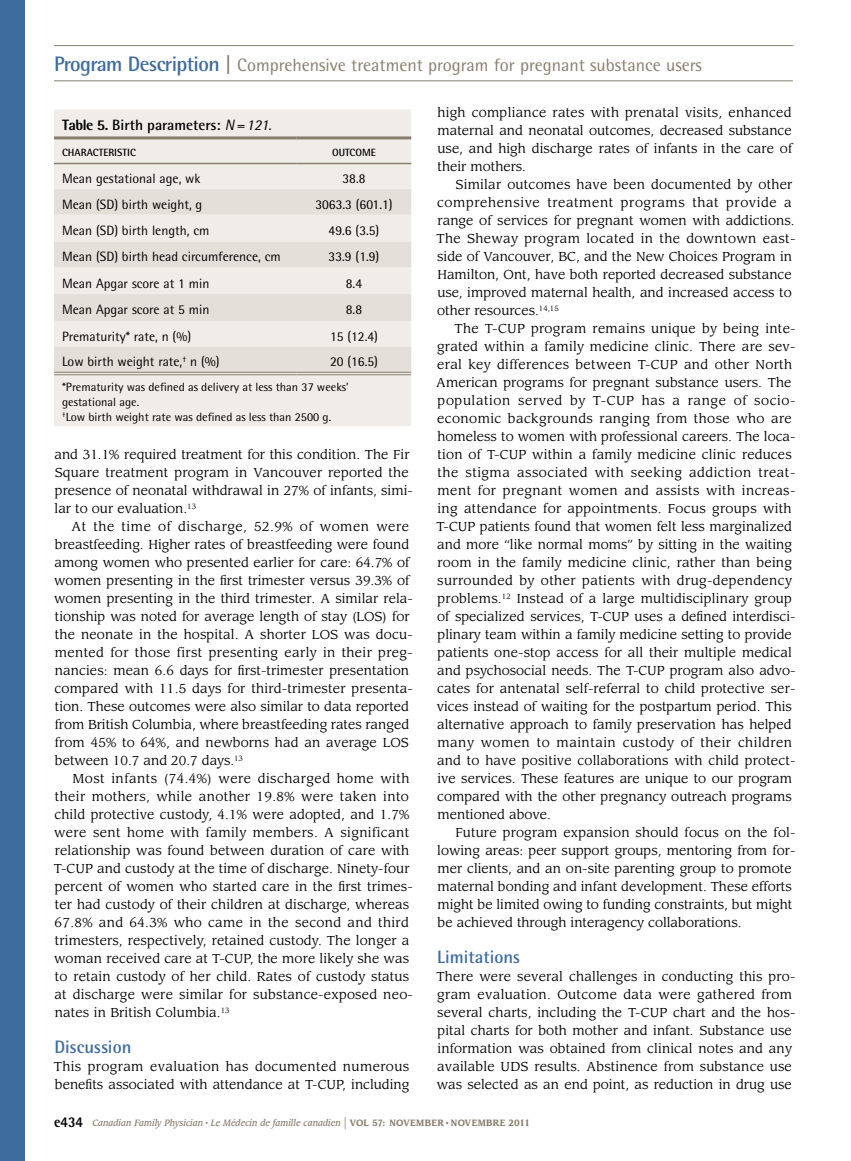
<style>
.page{position:relative;width:851px;height:1161px;background:#fff}
.page>*{position:absolute;margin:0;border:0;box-sizing:border-box;transform-origin:0 0}
.t1{font:18px "Rotis Semi Sans Std";color:#887e6e}
.t2{font:700 18px "Rotis Semi Sans Std";color:#3f6c9f}
.t3{font:700 15px "Rotis Semi Sans Std";color:#000}
.t4{font:13.5px "Rotis Semi Sans Std";color:#000}
.t5{font:12.75px/18px "Leawood Std";letter-spacing:.01em;color:#000}
.t6{font:12px/15px "Rotis Semi Sans Std";color:#000}
.t7{font:700 10.5px "Rotis Semi Sans Std";color:#000}
.t8{font:italic 500 9px "Leawood Std";color:#887e6e;scale:.9 1}
.s1{font-weight:700;font-size:21px;color:#3f6c9f}
.s2{font-weight:700;font-size:21px}
.s3{font-weight:800}
.s4{font-weight:400;font-style:italic}
.s5{font-family:"Rotis Semi Sans Std";font-weight:800;font-style:normal;font-size:15px;color:#000}
.s6{font-weight:400;font-style:normal;font-size:15px}
.s7{font-weight:700;font-style:normal}
.s8{font-family:"Times";font-weight:400;font-style:normal}
</style>
<div class="page">
<div style="left:0;top:0;width:24px;height:1161px;background:#3f6c9f"></div>
<hr style="left:54px;top:45px;width:738px;height:1px;background:#887e6e">
<hr style="left:54px;top:80px;width:738px;height:1px;background:#887e6e">
<div style="left:54px;top:110px;width:357px;height:316px;background:#f0ede9"></div>
<svg style="left:54px;top:189px;width:357px;height:185px;background:#e9e5df"></svg>
<hr style="left:54px;top:136px;width:243px;height:3px;background:#887e6e">
<hr style="left:297px;top:136px;width:114px;height:3px;background:#887e6e">
<hr style="left:54px;top:163px;width:243px;height:1px;background:#887e6e">
<hr style="left:297px;top:163px;width:114px;height:1px;background:#887e6e">
<hr style="left:54px;top:372px;width:243px;height:1px;background:#887e6e">
<hr style="left:54px;top:375px;width:243px;height:1px;background:#887e6e">
<hr style="left:297px;top:372px;width:114px;height:1px;background:#887e6e">
<hr style="left:297px;top:375px;width:114px;height:1px;background:#887e6e">
<h1 class="t1" style="left:54px;top:55px;width:649px"><span class="s1">Program Description</span> <span class="s2">|</span> Comprehensive treatment program for pregnant substance users</h1>
<p class="t3" style="left:62px;top:116px;width:211px"><span class="s3">Table 5.</span> Birth parameters: <span class="s4">N=121.</span></p>
<p class="t7" style="left:62px;top:146px;width:13px">Charac</p>
<p class="t7" style="left:99px;top:146px;width:37px">teristic</p>
<p class="t7" style="left:332px;top:146px;width:45px">OUTCOME</p>
<p class="t4" style="left:62px;top:171px;width:140px">Mean gestational age, wk</p>
<p class="t4" style="left:342px;top:171px;width:25px">38.8</p>
<p class="t4" style="left:62px;top:196px;width:142px">Mean (SD) birth weight, g</p>
<p class="t4" style="left:315px;top:196px;width:79px">3063.3 (601.1)</p>
<p class="t4" style="left:62px;top:223px;width:149px">Mean (SD) birth length, cm</p>
<p class="t4" style="left:328px;top:223px;width:52px">49.6 (3.5)</p>
<p class="t4" style="left:62px;top:249px;width:220px">Mean (SD) birth head circumference, cm</p>
<p class="t4" style="left:328px;top:249px;width:52px">33.9 (1.9)</p>
<p class="t4" style="left:62px;top:275px;width:149px">Mean Apgar score at 1 min</p>
<p class="t4" style="left:346px;top:275px;width:18px">8.4</p>
<p class="t4" style="left:62px;top:302px;width:149px">Mean Apgar score at 5 min</p>
<p class="t4" style="left:346px;top:302px;width:18px">8.8</p>
<p class="t4" style="left:62px;top:328px;width:130px">Prematurity* rate, n (%)</p>
<p class="t4" style="left:330px;top:328px;width:49px">15 (12.4)</p>
<p class="t4" style="left:62px;top:354px;width:159px">Low birth weight rate,<sup>†</sup> n (%)</p>
<p class="t4" style="left:330px;top:354px;width:49px">20 (16.5)</p>
<p class="t6" style="left:62px;top:380px;width:288px">*Prematurity was defined as delivery at less than 37 weeks’ gestational age.<br><sup>†</sup>Low birth weight rate was defined as less than 2500 g.</p>
<p class="t5" style="left:54px;top:446px;width:360px">and 31.1% required treatment for this condition. The Fir Square treatment program in Vancouver reported the presence of neonatal withdrawal in 27% of infants, simi&shy;lar to our evaluation.<sup>13</sup></p>
<p class="t5" style="left:54px;top:518px;width:360px;text-indent:17px">At the time of discharge, 52.9% of women were breastfeeding. Higher rates of breastfeeding were found among women who presented earlier for care: 64.7% of women presenting in the first trimester versus 39.3% of women presenting in the third trimester. A similar rela&shy;tionship was noted for average length of stay (LOS) for the neonate in the hospital. A shorter LOS was docu&shy;mented for those first presenting early in their preg&shy;nancies: mean 6.6 days for first-trimester presentation compared with 11.5 days for third-trimester presenta&shy;tion. These outcomes were also similar to data reported from British Columbia, where breastfeeding rates ranged from 45% to 64%, and newborns had an average LOS between 10.7 and 20.7 days.<sup>13</sup></p>
<p class="t5" style="left:54px;top:770px;width:360px;text-indent:19px">Most infants (74.4%) were discharged home with their mothers, while another 19.8% were taken into child protective custody, 4.1% were adopted, and 1.7% were sent home with family members. A significant relationship was found between duration of care with T-CUP and custody at the time of discharge. Ninety-four percent of women who started care in the first trimes&shy;ter had custody of their children at discharge, whereas 67.8% and 64.3% who came in the second and third trimesters, respectively, retained custody. The longer a woman received care at T-CUP, the more likely she was to retain custody of her child. Rates of custody status at discharge were similar for substance-exposed neo&shy;nates in British Columbia.<sup>13</sup></p>
<h1 class="t2" style="left:54px;top:1036px;width:78px">Discussion</h1>
<p class="t5" style="left:54px;top:1058px;width:357px">This program evaluation has documented numerous benefits associated with attendance at T-CUP, including</p>
<p class="t5" style="left:437px;top:104px;width:356px;text-align:justify">high compliance rates with prenatal visits, enhanced maternal and neonatal outcomes, decreased substance use, and high discharge rates of infants in the care of their mothers.</p>
<p class="t5" style="left:436px;top:176px;width:360px;text-indent:19px">Similar outcomes have been documented by other comprehensive treatment programs that provide a range of services for pregnant women with addictions.<br>The Sheway program located in the downtown east&shy;side of Vancouver, BC, and the New Choices Program in Hamilton, Ont, have both reported decreased substance use, improved maternal health, and increased access to other resources.<sup>14,15</sup></p>
<p class="t5" style="left:436px;top:320px;width:361px;text-indent:18px">The T-CUP program remains unique by being inte&shy;grated within a family medicine clinic. There are sev&shy;eral key differences between T-CUP and other North American programs for pregnant substance users. The population served by T-CUP has a range of socio&shy;economic backgrounds ranging from those who are homeless to women with professional careers. The loca&shy;tion of T-CUP within a family medicine clinic reduces the stigma associated with seeking addiction treat&shy;ment for pregnant women and assists with increas&shy;ing attendance for appointments. Focus groups with T-CUP patients found that women felt less marginalized and more “like normal moms” by sitting in the waiting room in the family medicine clinic, rather than being surrounded by other patients with drug-dependency problems.<sup>12</sup> Instead of a large multidisciplinary group of specialized services, T-CUP uses a defined interdisci&shy;plinary team within a family medicine setting to provide patients one-stop access for all their multiple medical and psychosocial needs. The T-CUP program also advo&shy;cates for antenatal self-referral to child protective ser&shy;vices instead of waiting for the postpartum period. This alternative approach to family preservation has helped many women to maintain custody of their children and to have positive collaborations with child protect&shy;ive services. These features are unique to our program compared with the other pregnancy outreach programs mentioned above.</p>
<p class="t5" style="left:437px;top:824px;width:360px;text-indent:18px">Future program expansion should focus on the fol&shy;lowing areas: peer support groups, mentoring from for&shy;mer clients, and an on-site parenting group to promote maternal bonding and infant development. These efforts might be limited owing to funding constraints, but might be achieved through interagency collaborations.</p>
<h1 class="t2" style="left:437px;top:946px;width:85px">Limitations</h1>
<p class="t5" style="left:436px;top:968px;width:360px">There were several challenges in conducting this pro&shy;gram evaluation. Outcome data were gathered from several charts, including the T-CUP chart and the hos&shy;pital charts for both mother and infant. Substance use information was obtained from clinical notes and any available UDS results. Abstinence from substance use was selected as an end point, as reduction in drug use</p>
<p class="t8" style="left:54px;top:1118px;width:530px"><span class="s5">e434</span> Canadian Family Physician <sup>•</sup> Le Médecin de famille canadien <span class="s6">|</span> <span class="s7">VOL 57: NOVEMBER</span> <span class="s8">•</span> <span class="s7">NOVEMBRE 2011</span></p>
</div>
